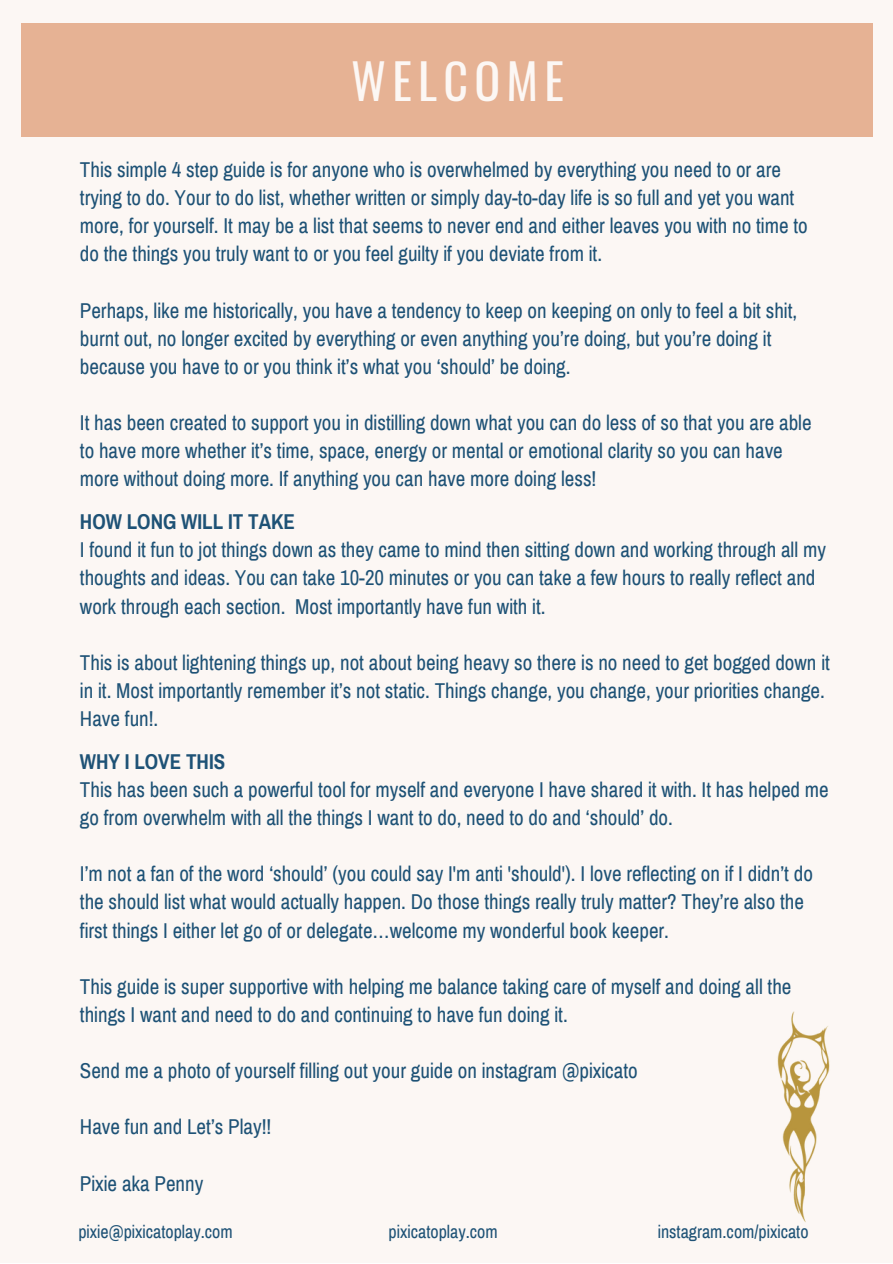
<style>
.page{position:relative;width:893px;height:1264px;background:#fff}
.page>*{position:absolute;margin:0;border:0;box-sizing:border-box;transform-origin:0 0}
.t1{font:48px "Oswald";letter-spacing:.13em;color:#fcf7f4}
.t2{font:21px/28px "Archivo Narrow";color:#1e5276}
.t3{font:700 21px "Archivo Narrow";color:#1e5276}
.t4{font:18px "Archivo Narrow";color:#1e5276}
</style>
<div class="page">
<div style="left:0;top:0;width:892px;height:1262px;background:#fcf7f4"></div>
<div style="left:21px;top:23px;width:851px;height:113px;background:#e6b294"></div>
<img style="left:777px;top:1011px;width:53px;height:212px">
<h1 class="t1" style="left:351px;top:44px;width:214px">WELCOME</h1>
<p class="t2" style="left:80px;top:156px;width:729px">This simple 4 step guide is for anyone who is overwhelmed by everything you need to or are trying to do. Your to do list, whether written or simply day-to-day life is so full and yet you want more, for yourself. It may be a list that seems to never end and either leaves you with no time to do the things you truly want to or you feel guilty if you deviate from it.</p>
<p class="t2" style="left:80px;top:296px;width:718px">Perhaps, like me historically, you have a tendency to keep on keeping on only to feel a bit shit, burnt out, no longer excited by everything or even anything you’re doing, but you’re doing it because you have to or you think it’s what you ‘should’ be doing.</p>
<p class="t2" style="left:80px;top:409px;width:733px">It has been created to support you in distilling down what you can do less of so that you are able to have more whether it’s time, space, energy or mental or emotional clarity so you can have more without doing more. If anything you can have more doing less!</p>
<p class="t3" style="left:80px;top:510px;width:216px">HOW LONG WILL IT TAKE</p>
<p class="t2" style="left:80px;top:536px;width:747px">I found it fun to jot things down as they came to mind then sitting down and working through all my thoughts and ideas. You can take 10-20 minutes or you can take a few hours to really reflect and work through each section. Most importantly have fun with it.</p>
<p class="t2" style="left:80px;top:648px;width:751px">This is about lightening things up, not about being heavy so there is no need to get bogged down it in it. Most importantly remember it’s not static. Things change, you change, your priorities change.<br>Have fun!.</p>
<p class="t3" style="left:80px;top:750px;width:147px">WHY I LOVE THIS</p>
<p class="t2" style="left:80px;top:776px;width:750px">This has been such a powerful tool for myself and everyone I have shared it with. It has helped me go from overwhelm with all the things I want to do, need to do and ‘should’ do.</p>
<p class="t2" style="left:80px;top:860px;width:734px">I’m not a fan of the word ‘should’ (you could say I'm anti 'should'). I love reflecting on if I didn’t do the should list what would actually happen. Do those things really truly matter? They’re also the first things I either let go of or delegate…welcome my wonderful book keeper.</p>
<p class="t2" style="left:80px;top:972px;width:713px">This guide is super supportive with helping me balance taking care of myself and doing all the things I want and need to do and continuing to have fun doing it.</p>
<p class="t2" style="left:80px;top:1057px;width:559px">Send me a photo of yourself filling out your guide on instagram @pixicato</p>
<p class="t2" style="left:80px;top:1113px;width:193px">Have fun and Let’s Play!!</p>
<p class="t2" style="left:80px;top:1169px;width:125px">Pixie aka Penny</p>
<p class="t4" style="left:78px;top:1221px;width:156px">pixie@pixicatoplay.com</p>
<p class="t4" style="left:388px;top:1221px;width:111px">pixicatoplay.com</p>
<p class="t4" style="left:657px;top:1221px;width:152px">instagram.com/pixicato</p>
</div>
